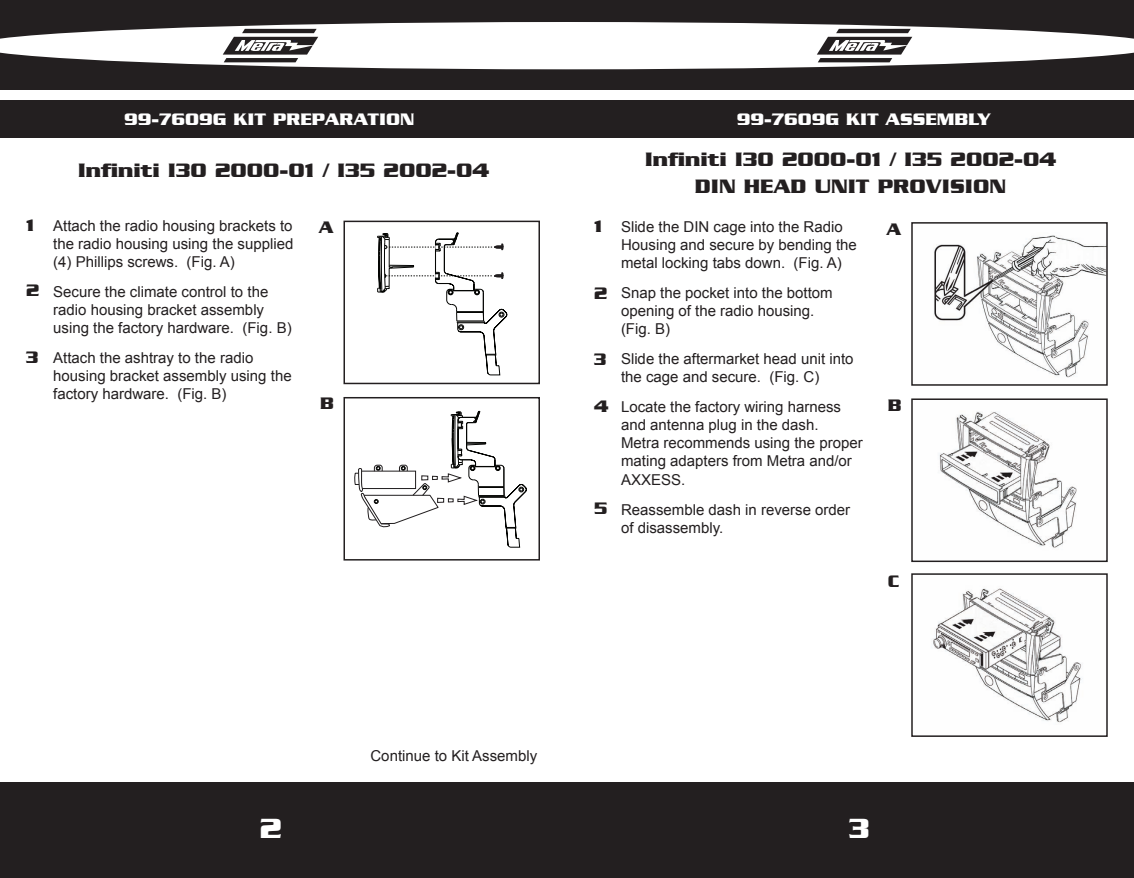
<style>
.page{position:relative;width:1134px;height:878px;background:#fff}
.page>*{position:absolute;margin:0;border:0;box-sizing:border-box;transform-origin:0 0}
.t1{font:700 30px "Serpentine";color:#fff}
.t2{font:700 21px/27px "Serpentine";color:#231f20;text-align:center}
.t3{font:700 18px "Serpentine";color:#fff}
.t4{font:700 18px "Serpentine";color:#231f20}
.t5{font:15px/18px "Arial";color:#231f20}
</style>
<div class="page">
<div style="left:0;top:782px;width:1134px;height:96px;background:#231f20"></div>
<div style="left:0;top:0;width:1134px;height:89px;background:#231f20"></div>
<svg style="left:0;top:22px;width:1134px;height:47px;fill:#fff"></svg>
<div style="left:0;top:100px;width:1134px;height:37px;background:#231f20"></div>
<svg style="left:817px;top:29px;width:95px;height:33px"></svg>
<svg style="left:223px;top:29px;width:95px;height:33px"></svg>
<svg style="left:377px;top:232px;width:130px;height:143px"></svg>
<div style="left:344px;top:220px;width:196px;height:164px;border:2px solid #231f20"></div>
<img style="left:934px;top:235px;width:171px;height:143px">
<div style="left:911px;top:222px;width:197px;height:164px;border:2px solid #231f20"></div>
<svg style="left:354px;top:410px;width:173px;height:137px"></svg>
<div style="left:344px;top:397px;width:196px;height:163px;border:2px solid #231f20"></div>
<img style="left:939px;top:411px;width:138px;height:137px">
<div style="left:911px;top:398px;width:197px;height:164px;border:2px solid #231f20"></div>
<img style="left:933px;top:588px;width:149px;height:135px">
<div style="left:911px;top:573px;width:197px;height:163px;border:2px solid #231f20"></div>
<p class="t3" style="left:124px;top:109px;width:292px">99-7609G KIT PREPARATION</p>
<p class="t3" style="left:737px;top:109px;width:256px">99-7609G KIT ASSEMBLY</p>
<h2 class="t2" style="left:78px;top:156px;width:413px">Infiniti I30 2000-01 / I35 2002-04</h2>
<h2 class="t2" style="left:645px;top:146px;width:413px">Infiniti I30 2000-01 / I35 2002-04<br>DIN HEAD UNIT PROVISION</h2>
<p class="t5" style="left:53px;top:216px;width:242px;text-align:justify">Attach the radio housing brackets to the radio housing using the supplied (4) Phillips screws. (Fig. A)</p>
<p class="t5" style="left:53px;top:282px;width:240px">Secure the climate control to the radio housing bracket assembly using the factory hardware. (Fig. B)</p>
<p class="t5" style="left:53px;top:348px;width:240px">Attach the ashtray to the radio housing bracket assembly using the factory hardware. (Fig. B)</p>
<p class="t4" style="left:26px;top:215px;width:10px">1</p>
<p class="t4" style="left:594px;top:216px;width:10px">1</p>
<p class="t5" style="left:621px;top:218px;width:237px">Slide the DIN cage into the Radio<br>Housing and secure by bending the metal locking tabs down. (Fig. A)</p>
<p class="t5" style="left:621px;top:284px;width:213px">Snap the pocket into the bottom opening of the radio housing. (Fig. B)</p>
<p class="t5" style="left:621px;top:350px;width:234px">Slide the aftermarket head unit into the cage and secure. (Fig. C)</p>
<p class="t5" style="left:621px;top:398px;width:243px">Locate the factory wiring harness and antenna plug in the dash.<br>Metra recommends using the proper mating adapters from Metra and/or<br>AXXESS.</p>
<p class="t5" style="left:621px;top:500px;width:231px">Reassemble dash in reverse order of disassembly.</p>
<p class="t4" style="left:319px;top:217px;width:16px">A</p>
<p class="t4" style="left:887px;top:218px;width:16px">A</p>
<p class="t4" style="left:26px;top:280px;width:15px">2</p>
<p class="t4" style="left:594px;top:283px;width:15px">2</p>
<p class="t4" style="left:26px;top:347px;width:14px">3</p>
<p class="t4" style="left:594px;top:348px;width:14px">3</p>
<p class="t4" style="left:320px;top:393px;width:15px">B</p>
<p class="t4" style="left:888px;top:394px;width:15px">B</p>
<p class="t4" style="left:594px;top:396px;width:16px">4</p>
<p class="t4" style="left:594px;top:497px;width:15px">5</p>
<p class="t4" style="left:888px;top:570px;width:13px">C</p>
<p class="t5" style="left:370px;top:747px;width:168px">Continue to Kit Assembly</p>
<h1 class="t1" style="left:260px;top:810px;width:24px">2</h1>
<h1 class="t1" style="left:849px;top:810px;width:22px">3</h1>
</div>
